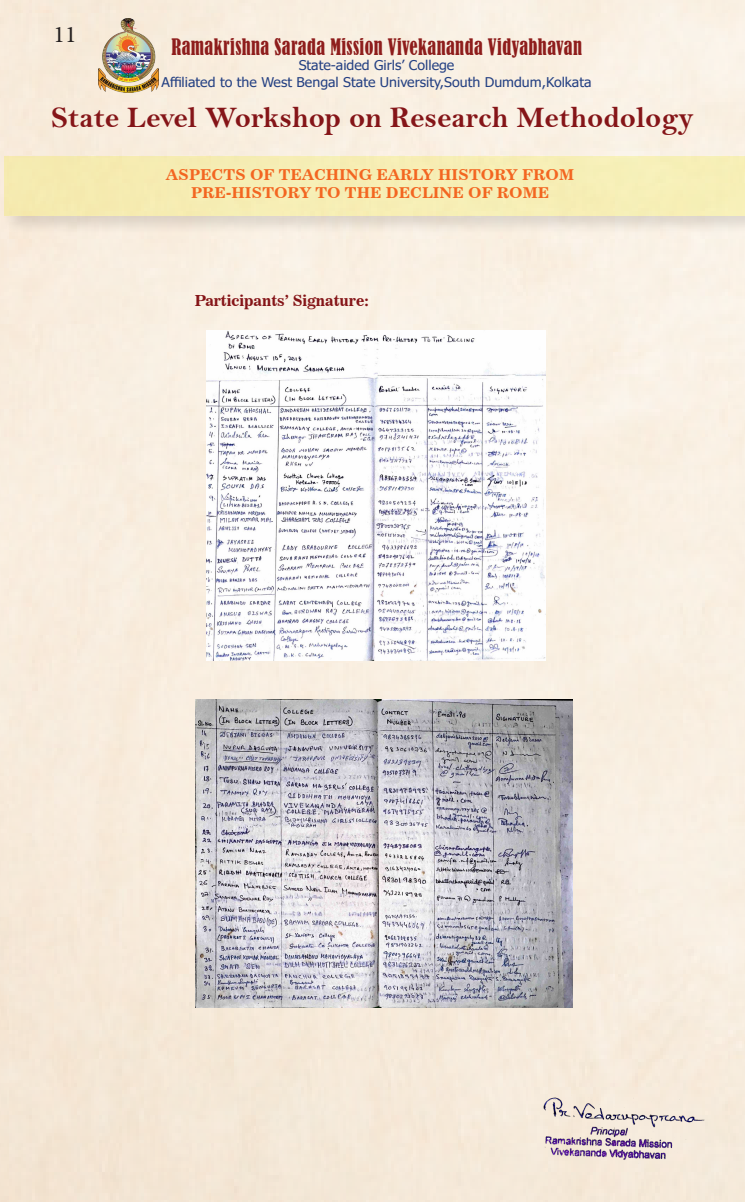
<style>
.page{position:relative;width:745px;height:1202px;background:#fff}
.page>*{position:absolute;margin:0;border:0;box-sizing:border-box;transform-origin:0 0}
.category{font:30px "Bell MT Bold";color:#851518}
.t1{font:23.75px "Minion Pro";color:#231f20}
.t2{font:condensed 21.25px "Bernard";letter-spacing:.02em;color:#8e1d1c;scale:.86 1}
.heading{font:15px "News 701 BT Bold A";color:#f36621}
.index_heading{font:15px "News 706 BT Bold C";color:#851518}
.t3{font:13.38px/17.4px "Tahoma";color:#254183;text-align:center;scale:1.05 1}
</style>
<div class="page">
<img style="left:0;top:0;width:744px;height:1201px">
<div style="left:2px;top:154px;width:742px;height:82px;background:#231f20;opacity:.6"></div>
<div style="left:5px;top:157px;width:739px;height:59px;background:#f6eeb5"></div>
<img style="left:98px;top:19px;width:60px;height:73px">
<img style="left:533px;top:1095px;width:176px;height:76px">
<img style="left:207px;top:330px;width:338px;height:330px">
<img style="left:195px;top:699px;width:377px;height:308px">
<h2 class="t1" style="left:54px;top:18px;width:24px">11</h2>
<h3 class="t2" style="left:171px;top:34px;width:478px">Ramakrishna Sarada Mission Vivekananda Vidyabhavan</h3>
<p class="t3" style="left:161px;top:57px;width:411px">State-aided Girls’ College<br>Affiliated to the West Bengal State University,South Dumdum,Kolkata</p>
<p class="category" style="left:51px;top:100px;width:643px">State Level Workshop on Research Methodology</p>
<p class="heading" style="left:166px;top:165px;width:409px">ASPECTS OF TEACHING EARLY HISTORY FROM</p>
<p class="heading" style="left:191px;top:183px;width:359px">PRE-HISTORY TO THE DECLINE OF ROME</p>
<p class="index_heading" style="left:195px;top:291px;width:175px">Participants’ Signature:</p>
</div>
